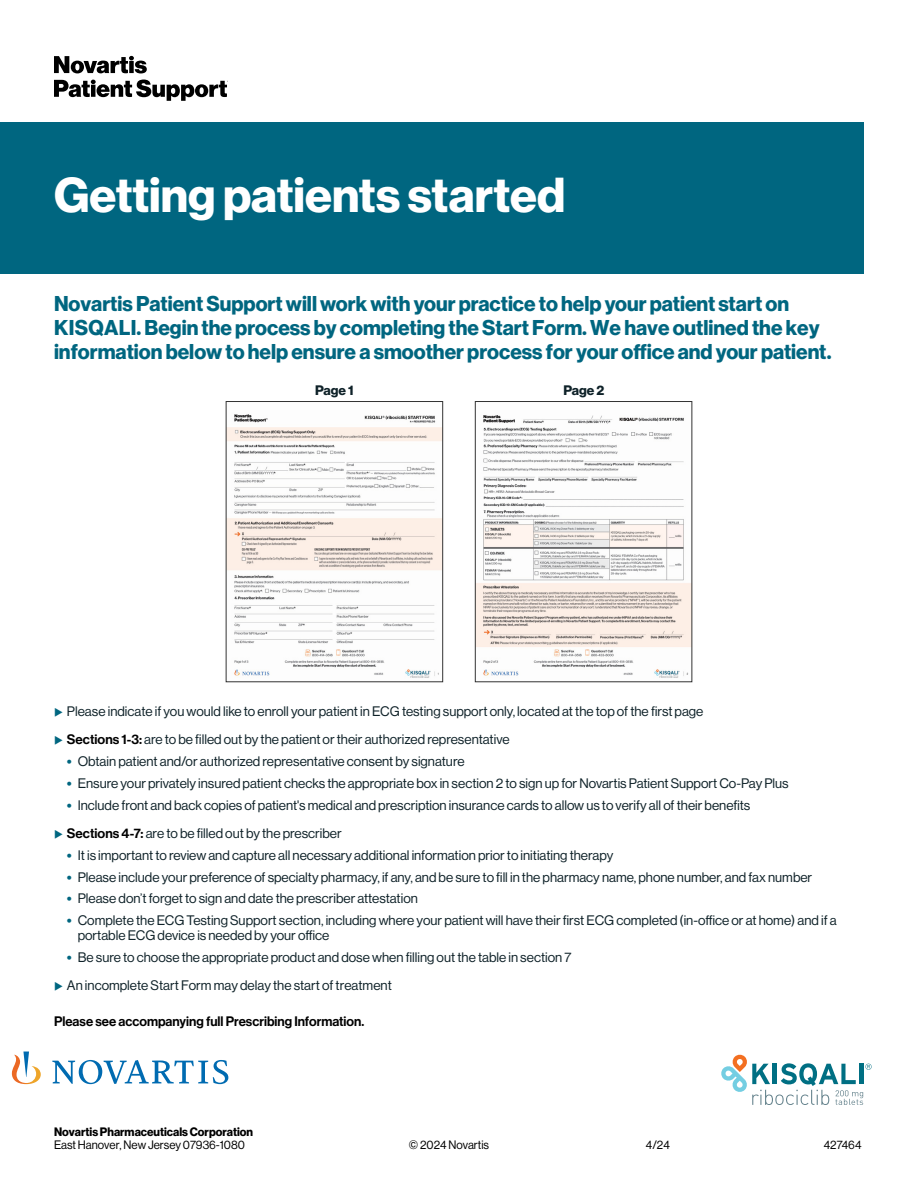
<style>
.page{position:relative;width:918px;height:1188px;background:#fff}
.page>*{position:absolute;margin:0;border:0;box-sizing:border-box;transform-origin:0 0}
.t1{font:700 48px "Volta Modern Display 75";color:#fff}
.t2{font:700 21px/24px "Volta Modern Display 75";color:#006680}
.t3{font:13.5px/15px "Volta Modern Display 55 Roman";color:#0f2229}
.t4{font:500 13.5px "Volta Modern Display 65";color:#000}
.t5{font:700 13.5px "Volta Modern Display 75";color:#0f2229}
.t6{font:12px "Volta Modern Display 55 Roman";color:#000;scale:.96 1}
.t7{font:700 12px "Volta Modern Display 75";color:#000;scale:.96 1}
.s1{color:#006680}
.s2{font-family:"Volta Modern Display 65";font-weight:500;color:#000}
.s3{font-family:"Volta Modern Display 75";font-weight:700;color:#006680}
</style>
<div class="page">
<div style="left:0;top:123px;width:864px;height:151px;background:#006680"></div>
<svg style="left:54px;top:56px;width:173px;height:45px"></svg>
<img style="left:228px;top:414px;width:213px;height:264px">
<div style="left:226px;top:401px;width:217px;height:281px;border:1px solid #333"></div>
<img style="left:477px;top:415px;width:213px;height:263px">
<div style="left:475px;top:401px;width:217px;height:281px;border:1px solid #333"></div>
<svg style="left:52px;top:1060px;width:176px;height:24px"></svg>
<svg style="left:12px;top:1052px;width:29px;height:32px"></svg>
<svg style="left:721px;top:1054px;width:151px;height:51px"></svg>
<h1 class="t1" style="left:54px;top:168px;width:513px">Getting patients started</h1>
<p class="t2" style="left:54px;top:292px;width:779px">Novartis Patient Support will work with your practice to help your patient start on<br>KISQALI. Begin the process by completing the Start Form. We have outlined the key information below to help ensure a smoother process for your office and your patient.</p>
<p class="t5" style="left:315px;top:382px;width:40px">Page 1</p>
<p class="t5" style="left:563px;top:382px;width:42px">Page 2</p>
<p class="t3" style="left:54px;top:703px;width:651px"><span class="s1">◆</span> Please indicate if you would like to enroll your patient in ECG testing support only, located at the top of the first page</p>
<p class="t3" style="left:54px;top:732px;width:457px"><span class="s1">◆</span> <span class="s2">Sections 1-3:</span> are to be filled out by the patient or their authorized representative</p>
<p class="t3" style="left:67px;top:754px;width:399px"><span class="s3">•</span> Obtain patient and/or authorized representative consent by signature</p>
<p class="t3" style="left:67px;top:775px;width:723px"><span class="s3">•</span> Ensure your privately insured patient checks the appropriate box in section 2 to sign up for Novartis Patient Support Co-Pay Plus</p>
<p class="t3" style="left:67px;top:797px;width:685px"><span class="s3">•</span> Include front and back copies of patient's medical and prescription insurance cards to allow us to verify all of their benefits</p>
<p class="t3" style="left:54px;top:826px;width:289px"><span class="s1">◆</span> <span class="s2">Sections 4-7:</span> are to be filled out by the prescriber</p>
<p class="t3" style="left:67px;top:847px;width:548px"><span class="s3">•</span> It is important to review and capture all necessary additional information prior to initiating therapy</p>
<p class="t3" style="left:67px;top:869px;width:747px"><span class="s3">•</span> Please include your preference of specialty pharmacy, if any, and be sure to fill in the pharmacy name, phone number, and fax number</p>
<p class="t3" style="left:67px;top:891px;width:352px"><span class="s3">•</span> Please don’t forget to sign and date the prescriber attestation</p>
<p class="t3" style="left:78px;top:913px;width:760px;text-indent:-11px"><span class="s3">•</span> Complete the ECG Testing Support section, including where your patient will have their first ECG completed (in-office or at home) and if a portable ECG device is needed by your office</p>
<p class="t3" style="left:67px;top:949px;width:506px"><span class="s3">•</span> Be sure to choose the appropriate product and dose when filling out the table in section 7</p>
<p class="t3" style="left:54px;top:978px;width:339px"><span class="s1">◆</span> An incomplete Start Form may delay the start of treatment</p>
<p class="t4" style="left:54px;top:1013px;width:312px">Please see accompanying full Prescribing Information.</p>
<p class="t7" style="left:54px;top:1124px;width:209px">Novartis Pharmaceuticals Corporation</p>
<p class="t6" style="left:54px;top:1138px;width:200px">East Hanover, New Jersey 07936-1080</p>
<p class="t6" style="left:409px;top:1138px;width:85px">© 2024 Novartis</p>
<p class="t6" style="left:646px;top:1138px;width:27px">4/24</p>
<p class="t6" style="left:824px;top:1138px;width:41px">427464</p>
</div>
